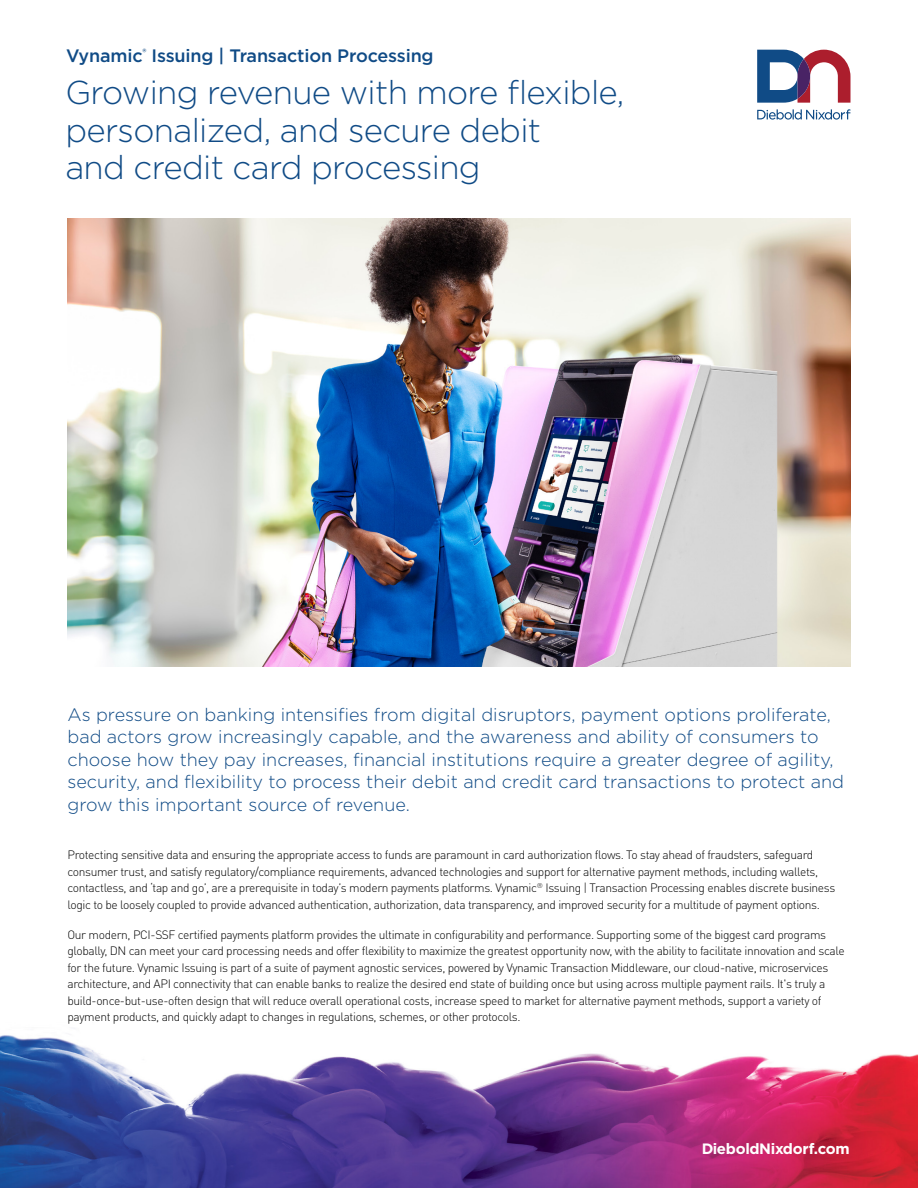
<style>
.page{position:relative;width:918px;height:1188px;background:#fff}
.page>*{position:absolute;margin:0;border:0;box-sizing:border-box;transform-origin:0 0}
.t1{font:300 33px/37.5px "Gotham";letter-spacing:-.02em;color:#104b86}
.t2{font:300 18px/22.5px "Gotham";color:#104b86}
.t3{font:500 18px "Gotham";letter-spacing:-.01em;color:#104b86}
.t4{font:700 15px "Gotham";letter-spacing:-.02em;color:#fff}
.t5{font:300 12px/16.5px "DIN Pro";letter-spacing:-.03em;color:#000}
</style>
<div class="page">
<img style="left:0;top:1035px;width:918px;height:153px">
<img style="left:68px;top:219px;width:782px;height:448px">
<svg style="left:757px;top:50px;width:93px;height:53px"></svg>
<svg style="left:757px;top:109px;width:93px;height:11px"></svg>
<h2 class="t3" style="left:66px;top:44px;width:369px">Vynamic<sup>®</sup> Issuing | Transaction Processing</h2>
<h1 class="t1" style="left:65px;top:73px;width:561px">Growing revenue with more flexible, personalized, and secure debit<br>and credit card processing</h1>
<p class="t2" style="left:68px;top:703px;width:778px">As pressure on banking intensifies from digital disruptors, payment options proliferate, bad actors grow increasingly capable, and the awareness and ability of consumers to choose how they pay increases, financial institutions require a greater degree of agility, security, and flexibility to process their debit and credit card transactions to protect and grow this important source of revenue.</p>
<p class="t5" style="left:67px;top:846px;width:769px">Protecting sensitive data and ensuring the appropriate access to funds are paramount in card authorization flows. To stay ahead of fraudsters, safeguard consumer trust, and satisfy regulatory/compliance requirements, advanced technologies and support for alternative payment methods, including wallets, contactless, and ‘tap and go’, are a prerequisite in today’s modern payments platforms. Vynamic<sup>®</sup> Issuing | Transaction Processing enables discrete business logic to be loosely coupled to provide advanced authentication, authorization, data transparency, and improved security for a multitude of payment options.</p>
<p class="t5" style="left:67px;top:925px;width:779px">Our modern, PCI-SSF certified payments platform provides the ultimate in configurability and performance. Supporting some of the biggest card programs globally, DN can meet your card processing needs and offer flexibility to maximize the greatest opportunity now, with the ability to facilitate innovation and scale for the future. Vynamic Issuing is part of a suite of payment agnostic services, powered by Vynamic Transaction Middleware, our cloud-native, microservices architecture, and API connectivity that can enable banks to realize the desired end state of building once but using across multiple payment rails. It's truly a build-once-but-use-often design that will reduce overall operational costs, increase speed to market for alternative payment methods, support a variety of payment products, and quickly adapt to changes in regulations, schemes, or other protocols.</p>
<p class="t4" style="left:702px;top:1139px;width:150px">DieboldNixdorf.com</p>
</div>
